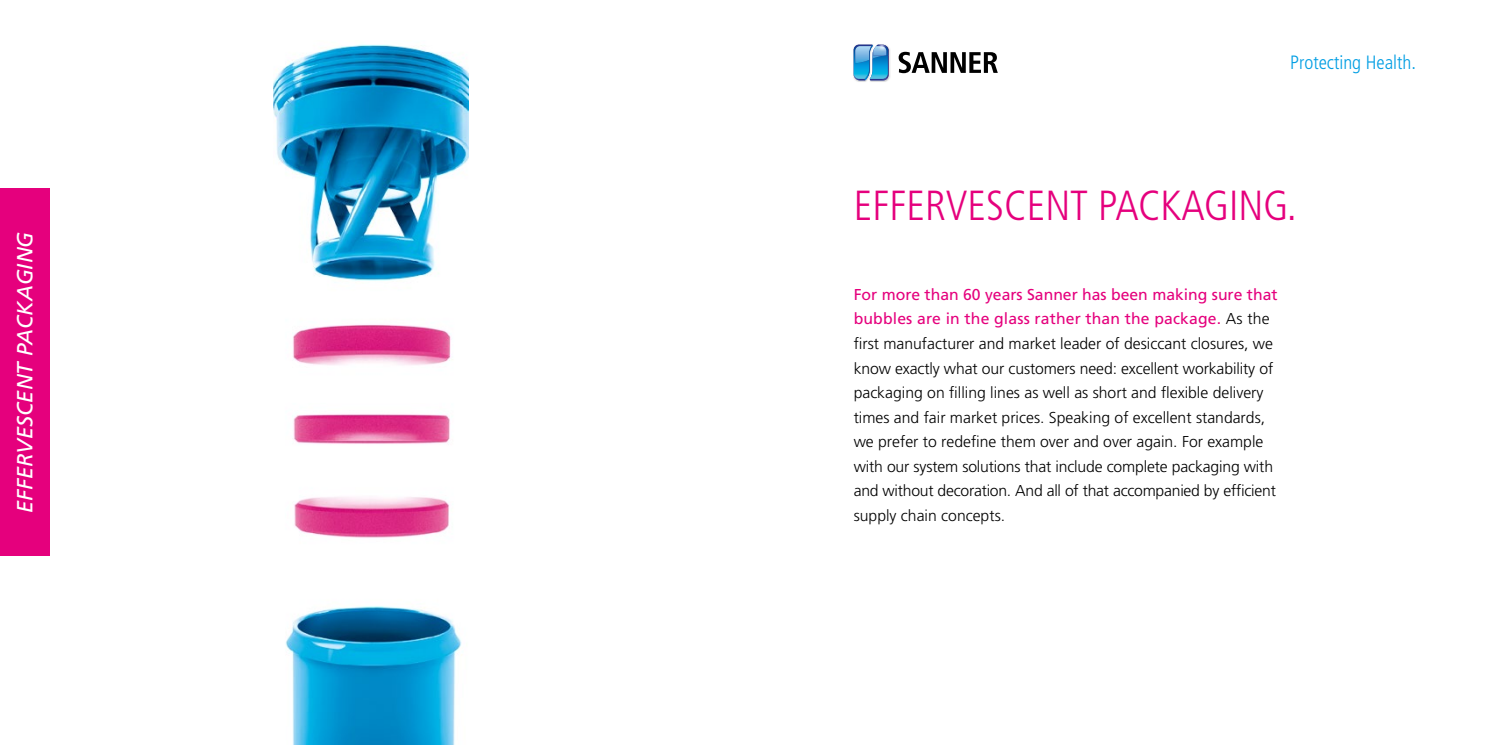
<style>
.page{position:relative;width:1489px;height:745px;background:#fff}
.page>*{position:absolute;margin:0;border:0;box-sizing:border-box;transform-origin:0 0}
.t1{font:300 condensed 42px "Frutiger LT Std";color:#e5007d}
.t2{font:italic 21.88px "Frutiger LT Std";letter-spacing:-.005em;color:#fff}
.t3{font:300 condensed 19.25px "Frutiger LT Std";color:#009ee3}
.t4{font:300 15.75px/24.5px "Frutiger LT Std";color:#000}
.s1{font-weight:400;color:#e5007d}
</style>
<div class="page">
<img style="left:274px;top:44px;width:194px;height:700px">
<div style="left:0;top:189px;width:50px;height:367px;background:#e5007d"></div>
<img style="left:855px;top:44px;width:35px;height:38px">
<svg style="left:853px;top:45px;width:35px;height:35px"></svg>
<svg style="left:898px;top:52px;width:99px;height:21px"></svg>
<h2 class="t2" style="left:12px;top:513px;width:283px;rotate:-90deg">EFFERVESCENT PACKAGING</h2>
<p class="t3" style="left:1290px;top:52px;width:127px">Protecting Health.</p>
<h1 class="t1" style="left:853px;top:182px;width:444px">EFFERVESCENT PACKAGING.</h1>
<p class="t4" style="left:853px;top:282px;width:425px"><span class="s1">For more than 60 years Sanner has been making sure that bubbles are in the glass rather than the package.</span> As the first manufacturer and market leader of desiccant closures, we know exactly what our customers need: excellent workability of packaging on filling lines as well as short and flexible delivery times and fair market prices. Speaking of excellent standards, we prefer to redefine them over and over again. For example with our system solutions that include complete packaging with and without decoration. And all of that accompanied by efficient supply chain concepts.</p>
</div>
